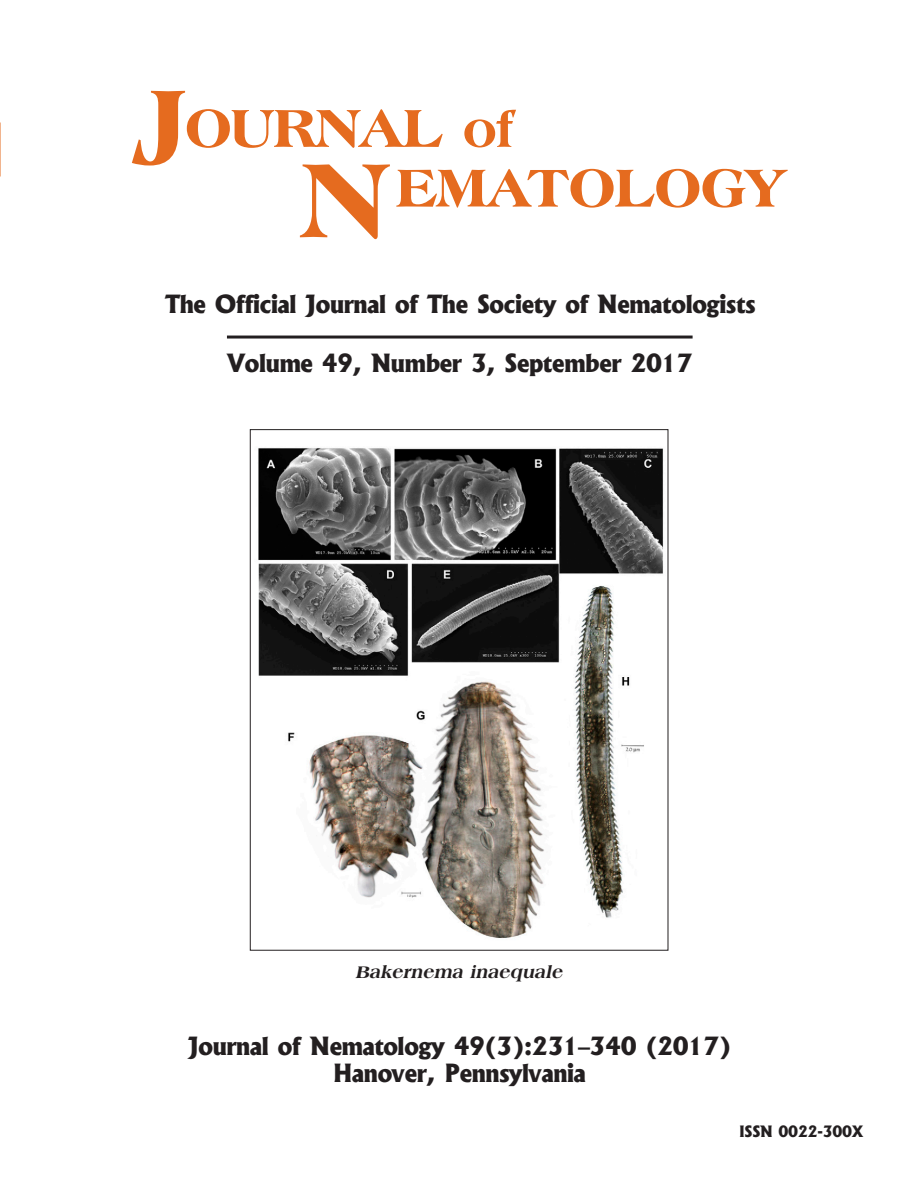
<style>
.page{position:relative;width:918px;height:1188px;background:#fff}
.page>*{position:absolute;margin:0;border:0;box-sizing:border-box;transform-origin:0 0}
.t1{font:800 112.5px "Americana";color:#e56b1f}
.t2{font:800 57px/59.7px "Americana";letter-spacing:-.03em;color:#e56b1f}
.t3{font:800 24px/27px "Albertus";letter-spacing:-.015em;color:#231f20;text-align:center}
.t4{font:italic 800 18px "Americana";color:#231f20}
.t5{font:800 15px "Albertus";letter-spacing:-.015em;color:#231f20}
.s1{font-size:51px}
.s2{font-family:"Times";font-weight:700}
</style>
<div class="page">
<hr style="left:227px;top:336px;width:466px;height:3px;background:#231f20">
<img style="left:258px;top:448px;width:406px;height:490px">
<p class="t1" style="left:132px;top:82px;width:58px">J</p>
<p class="t2" style="left:396px;top:102px;width:394px;text-indent:-211px">OURNAL <span class="s1">of<br></span>EMATOLOGY</p>
<p class="t1" style="left:300px;top:155px;width:91px">N</p>
<p class="t3" style="left:165px;top:291px;width:592px">The Official Journal of The Society of Nematologists</p>
<p class="t3" style="left:227px;top:349px;width:467px">Volume 49, Number 3, September 2017</p>
<p class="t4" style="left:356px;top:965px;width:212px">Bakernema inaequale</p>
<p class="t3" style="left:188px;top:1033px;width:544px">Journal of Nematology 49(3):231<span class="s2">–</span>340 (2017)<br>Hanover, Pennsylvania</p>
<p class="t5" style="left:739px;top:1122px;width:126px">ISSN 0022-300X</p>
</div>
